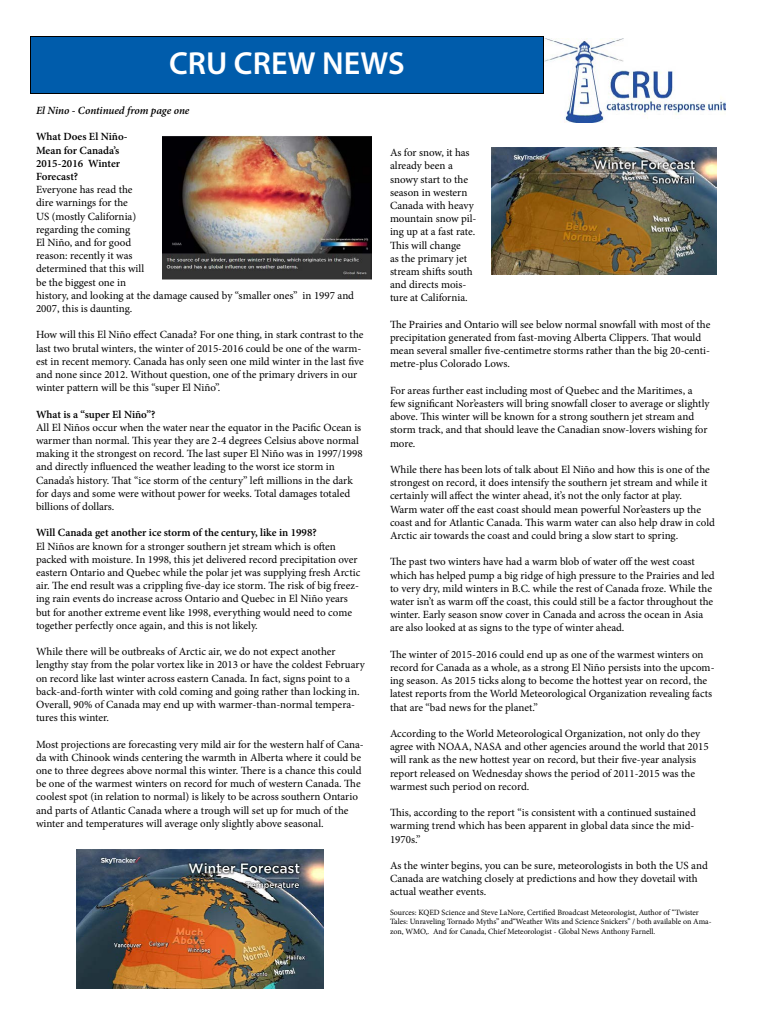
<style>
.page{position:relative;width:768px;height:1024px;background:#fff}
.page>*{position:absolute;margin:0;border:0;box-sizing:border-box;transform-origin:0 0}
.t1{font:600 32px "Myriad Pro";color:#fff}
.t2{font:11px/13.2px "Minion Pro";color:#000}
.t3{font:600 11px/13.2px "Minion Pro";color:#000}
.t4{font:italic 600 11px "Minion Pro";letter-spacing:-.005em;color:#000}
.t5{font:8px/9.6px "Minion Pro";letter-spacing:-.005em;color:#000}
</style>
<div class="page">
<img style="left:544px;top:39px;width:182px;height:83px">
<div style="left:30px;top:36px;width:514px;height:58px;background:#005cab"></div>
<div style="left:30px;top:36px;width:514px;height:58px;border:1px solid #000"></div>
<img style="left:162px;top:135px;width:210px;height:145px">
<img style="left:76px;top:849px;width:248px;height:140px">
<img style="left:491px;top:148px;width:225px;height:126px">
<h1 class="t1" style="left:169px;top:43px;width:237px">CRU CREW NEWS</h1>
<p class="t4" style="left:36px;top:103px;width:155px">El Nino - Continued from page one</p>
<p class="t3" style="left:36px;top:130px;width:93px">What Does El Niño-<br>Mean for Canada’s<br>2015-2016 Winter<br>Forecast?</p>
<p class="t2" style="left:36px;top:183px;width:320px">Everyone has read the<br>dire warnings for the<br>US (mostly California)<br>regarding the coming<br>El Niño, and for good<br>reason: recently it was<br>determined that this will<br>be the biggest one in<br>history, and looking at the damage caused by “smaller ones” in 1997 and<br>2007, this is daunting.</p>
<p class="t2" style="left:36px;top:328px;width:329px">How will this El Niño effect Canada? For one thing, in stark contrast to the last two brutal winters, the winter of 2015-2016 could be one of the warm&shy;est in recent memory. Canada has only seen one mild winter in the last five and none since 2012. Without question, one of the primary drivers in our winter pattern will be this “super El Niño”.</p>
<p class="t3" style="left:36px;top:407px;width:121px">What is a “super El Niño”?</p>
<p class="t2" style="left:36px;top:421px;width:328px">All El Niños occur when the water near the equator in the Pacific Ocean is warmer than normal. This year they are 2-4 degrees Celsius above normal making it the strongest on record. The last super El Niño was in 1997/1998 and directly influenced the weather leading to the worst ice storm in Canada’s history. That “ice storm of the century” left millions in the dark for days and some were without power for weeks. Total damages totaled billions of dollars.</p>
<p class="t3" style="left:36px;top:526px;width:282px">Will Canada get another ice storm of the century, like in 1998?</p>
<p class="t2" style="left:36px;top:540px;width:326px">El Niños are known for a stronger southern jet stream which is often packed with moisture. In 1998, this jet delivered record precipitation over eastern Ontario and Quebec while the polar jet was supplying fresh Arctic air. The end result was a crippling five-day ice storm. The risk of big freez&shy;ing rain events do increase across Ontario and Quebec in El Niño years but for another extreme event like 1998, everything would need to come together perfectly once again, and this is not likely.</p>
<p class="t2" style="left:36px;top:645px;width:331px">While there will be outbreaks of Arctic air, we do not expect another lengthy stay from the polar vortex like in 2013 or have the coldest February on record like last winter across eastern Canada. In fact, signs point to a back-and-forth winter with cold coming and going rather than locking in.<br>Overall, 90% of Canada may end up with warmer-than-normal tempera&shy;tures this winter.</p>
<p class="t2" style="left:36px;top:738px;width:329px">Most projections are forecasting very mild air for the western half of Cana&shy;da with Chinook winds centering the warmth in Alberta where it could be one to three degrees above normal this winter. There is a chance this could be one of the warmest winters on record for much of western Canada. The coolest spot (in relation to normal) is likely to be across southern Ontario and parts of Atlantic Canada where a trough will set up for much of the winter and temperatures will average only slightly above seasonal.</p>
<p class="t2" style="left:390px;top:146px;width:88px">As for snow, it has already been a snowy start to the season in western<br>Canada with heavy mountain snow pil&shy;ing up at a fast rate.<br>This will change<br>as the primary jet stream shifts south and directs mois&shy;ture at California.</p>
<p class="t2" style="left:390px;top:318px;width:322px">The Prairies and Ontario will see below normal snowfall with most of the precipitation generated from fast-moving Alberta Clippers. That would mean several smaller five-centimetre storms rather than the big 20-centi&shy;metre-plus Colorado Lows.</p>
<p class="t2" style="left:390px;top:384px;width:321px">For areas further east including most of Quebec and the Maritimes, a few significant Nor’easters will bring snowfall closer to average or slightly above. This winter will be known for a strong southern jet stream and storm track, and that should leave the Canadian snow-lovers wishing for more.</p>
<p class="t2" style="left:390px;top:463px;width:327px">While there has been lots of talk about El Niño and how this is one of the strongest on record, it does intensify the southern jet stream and while it certainly will affect the winter ahead, it’s not the only factor at play.<br>Warm water off the east coast should mean powerful Nor’easters up the coast and for Atlantic Canada. This warm water can also help draw in cold Arctic air towards the coast and could bring a slow start to spring.</p>
<p class="t2" style="left:390px;top:555px;width:326px">The past two winters have had a warm blob of water off the west coast which has helped pump a big ridge of high pressure to the Prairies and led to very dry, mild winters in B.C. while the rest of Canada froze. While the water isn’t as warm off the coast, this could still be a factor throughout the winter. Early season snow cover in Canada and across the ocean in Asia are also looked at as signs to the type of winter ahead.</p>
<p class="t2" style="left:390px;top:648px;width:326px">The winter of 2015-2016 could end up as one of the warmest winters on record for Canada as a whole, as a strong El Niño persists into the upcom&shy;ing season. As 2015 ticks along to become the hottest year on record, the latest reports from the World Meteorological Organization revealing facts that are “bad news for the planet.”</p>
<p class="t2" style="left:390px;top:727px;width:320px">According to the World Meteorological Organization, not only do they agree with NOAA, NASA and other agencies around the world that 2015 will rank as the new hottest year on record, but their five-year analysis report released on Wednesday shows the period of 2011-2015 was the warmest such period on record.</p>
<p class="t2" style="left:390px;top:806px;width:307px">This, according to the report “is consistent with a continued sustained warming trend which has been apparent in global data since the mid-<br>1970s.”</p>
<p class="t2" style="left:390px;top:859px;width:319px">As the winter begins, you can be sure, meteorologists in both the US and<br>Canada are watching closely at predictions and how they dovetail with actual weather events.</p>
<p class="t5" style="left:390px;top:907px;width:323px">Sources: KQED Science and Steve LaNore, Certified Broadcast Meteorologist, Author of “Twister<br>Tales: Unraveling Tornado Myths” and“Weather Wits and Science Snickers” / both available on Ama&shy;zon, WMO,. And for Canada, Chief Meteorologist - Global News Anthony Farnell.</p>
</div>
